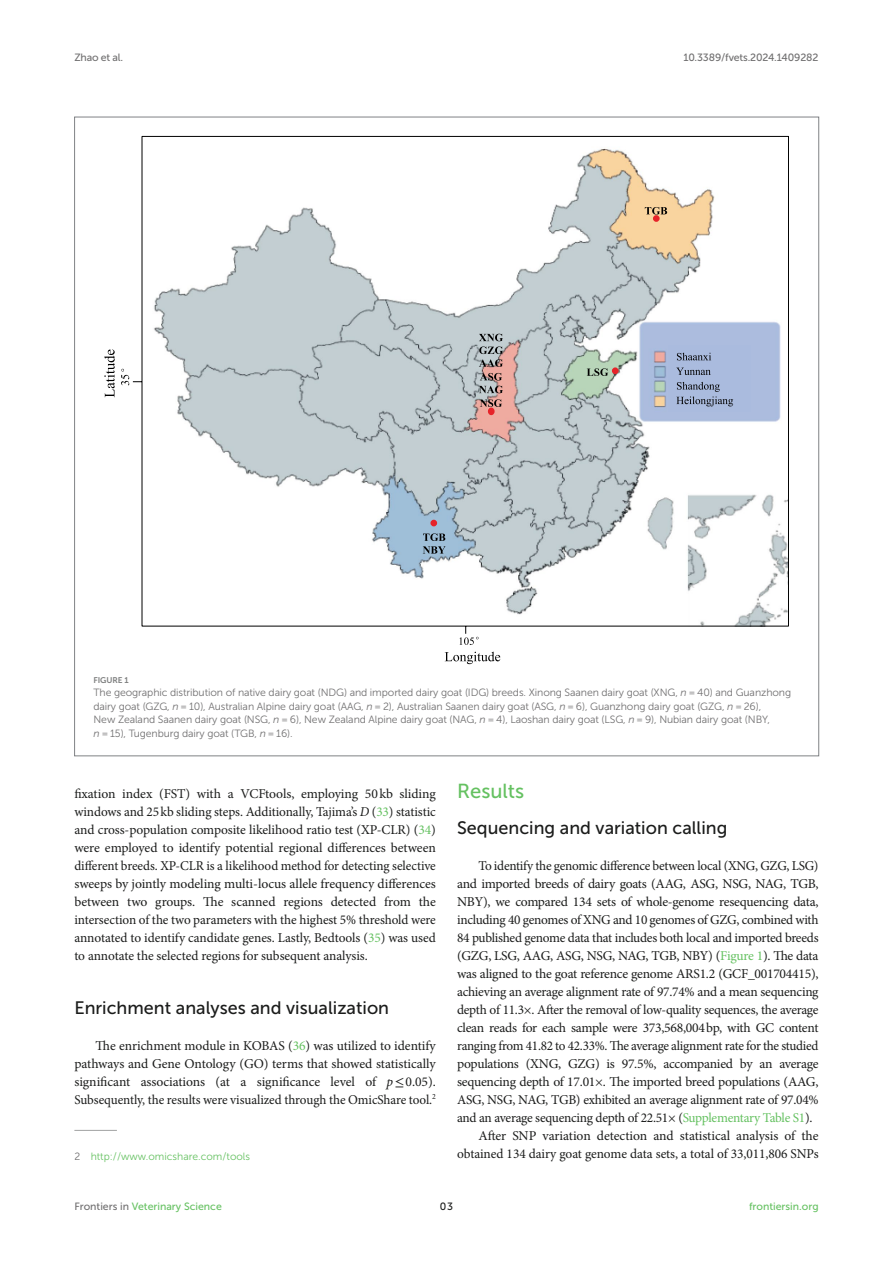
<style>
.page{position:relative;width:893px;height:1263px;background:#fff}
.page>*{position:absolute;margin:0;border:0;box-sizing:border-box;transform-origin:0 0}
.TEXT_FLUSH{font:20.25px "Museo Sans 500";color:#65c161}
.HEAD_2{font:18px "Museo Sans 500";color:#1b1c1b}
.TEXT_FLUSH-2{font:18px "Museo Sans 500";color:#1b1c1b}
.TEXT_FLUSH-3{font:13.5px/18px "Minion Pro";letter-spacing:-.015em;color:#1b1c1b;text-align:justify}
.TEXT{font:13.5px/18px "Minion Pro";letter-spacing:-.005em;color:#1b1c1b;text-align:right}
.FIG_LEG{font:10.5px/13.5px "Museo Sans 300";letter-spacing:-.01em;color:#706f70}
.t1{font:10.5px "Museo Sans 500";color:#65c161}
.t2{font:10.5px "Museo Sans 500";letter-spacing:-.015em;color:#706f70}
.FOOTNOTE{font:10.5px "Museo Sans 300";color:#65c161}
.t3{font:10.5px "Museo Sans 500";color:#1b1c1b}
.FIG_HD{font:8.25px "Museo Sans 700";letter-spacing:-.01em;color:#7e7f7f}
.s1{font-style:italic}
.s2{color:#65c161}
.s3{font-family:"STIX General"}
.s4{color:#706f70}
</style>
<div class="page">
<hr style="left:74px;top:1130px;width:43px;height:1px;background:#a2a3a3">
<svg style="left:132px;top:136px;width:657px;height:498px"></svg>
<svg style="left:459px;top:637px;width:20px;height:8px"></svg>
<svg style="left:445px;top:652px;width:55px;height:12px"></svg>
<svg style="left:104px;top:349px;width:11px;height:48px"></svg>
<svg style="left:121px;top:369px;width:8px;height:16px"></svg>
<div style="left:488px;top:408px;width:7px;height:7px;border:2px solid #e62329;border-radius:50%"></div>
<svg style="left:479px;top:334px;width:24px;height:33px"></svg>
<svg style="left:480px;top:373px;width:22px;height:7px"></svg>
<svg style="left:479px;top:386px;width:24px;height:7px"></svg>
<svg style="left:480px;top:399px;width:22px;height:15px"></svg>
<div style="left:653px;top:215px;width:7px;height:7px;border:2px solid #e62329;border-radius:50%"></div>
<svg style="left:645px;top:207px;width:22px;height:14px"></svg>
<div style="left:612px;top:367px;width:7px;height:7px;border:2px solid #e62329;border-radius:50%"></div>
<svg style="left:587px;top:368px;width:30px;height:8px"></svg>
<div style="left:668px;top:346px;width:83px;height:66px;background:#aabbde"></div>
<svg style="left:677px;top:353px;width:34px;height:7px"></svg>
<svg style="left:677px;top:368px;width:34px;height:7px"></svg>
<svg style="left:676px;top:382px;width:57px;height:24px"></svg>
<div style="left:430px;top:520px;width:7px;height:6px;border:2px solid #e62329;border-radius:50%"></div>
<svg style="left:423px;top:533px;width:23px;height:21px"></svg>
<p class="t2" style="left:74px;top:51px;width:50px">Zhao et al.</p>
<p class="t2" style="left:683px;top:51px;width:137px">10.3389/fvets.2024.1409282</p>
<p class="FIG_HD" style="left:94px;top:675px;width:37px">FIGURE 1</p>
<p class="FIG_LEG" style="left:94px;top:686px;width:699px">The geographic distribution of native dairy goat (NDG) and imported dairy goat (IDG) breeds. Xinong Saanen dairy goat (XNG, <span class="s1">n</span> = 40) and Guanzhong dairy goat (GZG, <span class="s1">n</span> = 10), Australian Alpine dairy goat (AAG, <span class="s1">n</span> = 2), Australian Saanen dairy goat (ASG, <span class="s1">n</span> = 6), Guanzhong dairy goat (GZG, <span class="s1">n</span> = 26),<br>New Zealand Saanen dairy goat (NSG, <span class="s1">n</span> = 6), New Zealand Alpine dairy goat (NAG, <span class="s1">n</span> = 4), Laoshan dairy goat (LSG, <span class="s1">n</span> = 9), Nubian dairy goat (NBY,<br><span class="s1">n</span> = 15), Tugenburg dairy goat (TGB, <span class="s1">n</span> = 16).</p>
<p class="TEXT_FLUSH-3" style="left:74px;top:785px;width:363px">fixation index (FST) with a VCFtools, employing 50kb sliding windows and 25kb sliding steps. Additionally, Tajima’s <span class="s1">D</span> (<span class="s2">33</span>) statistic and cross-population composite likelihood ratio test (XP-CLR) (<span class="s2">34</span>) were employed to identify potential regional differences between different breeds. XP-CLR is a likelihood method for detecting selective sweeps by jointly modeling multi-locus allele frequency differences between two groups. The scanned regions detected from the intersection of the two parameters with the highest 5% threshold were annotated to identify candidate genes. Lastly, Bedtools (<span class="s2">35</span>) was used to annotate the selected regions for subsequent analysis.</p>
<p class="HEAD_2" style="left:74px;top:998px;width:316px">Enrichment analyses and visualization</p>
<p class="TEXT_FLUSH-3" style="left:74px;top:1037px;width:363px;text-indent:21px">The enrichment module in KOBAS (<span class="s2">36</span>) was utilized to identify pathways and Gene Ontology (GO) terms that showed statistically significant associations (at a significance level of <span class="s1">p</span><span class="s3">≤</span>0.05).<br>Subsequently, the results were visualized through the OmicShare tool.<sup>2</sup></p>
<p class="FOOTNOTE" style="left:74px;top:1151px;width:177px"><span class="s4">2</span> http://www.omicshare.com/tools</p>
<p class="TEXT_FLUSH" style="left:457px;top:780px;width:69px">Results</p>
<p class="TEXT_FLUSH-2" style="left:457px;top:818px;width:272px">Sequencing and variation calling</p>
<p class="TEXT_FLUSH-3" style="left:457px;top:857px;width:363px;text-indent:21px">To identify the genomic difference between local (XNG, GZG, LSG) and imported breeds of dairy goats (AAG, ASG, NSG, NAG, TGB, NBY), we compared 134 sets of whole-genome resequencing data, including 40 genomes of XNG and 10 genomes of GZG, combined with 84 published genome data that includes both local and imported breeds (GZG, LSG, AAG, ASG, NSG, NAG, TGB, NBY) (<span class="s2">Figure 1</span>). The data</p>
<p class="TEXT_FLUSH-3" style="left:457px;top:965px;width:363px">was aligned to the goat reference genome ARS1.2 (GCF_001704415), achieving an average alignment rate of 97.74% and a mean sequencing depth of 11.3×. After the removal of low-quality sequences, the average clean reads for each sample were 373,568,004bp, with GC content ranging from 41.82 to 42.33%. The average alignment rate for the studied populations (XNG, GZG) is 97.5%, accompanied by an average sequencing depth of 17.01×. The imported breed populations (AAG, ASG, NSG, NAG, TGB) exhibited an average alignment rate of 97.04% and an average sequencing depth of 22.51× (<span class="s2">Supplementary Table S1</span>).</p>
<p class="TEXT" style="left:457px;top:1127px;width:363px">After SNP variation detection and statistical analysis of the obtained 134 dairy goat genome data sets, a total of 33,011,806 SNPs</p>
<p class="t1" style="left:74px;top:1200px;width:149px"><span class="s4">Frontiers in</span> Veterinary Science</p>
<p class="t3" style="left:440px;top:1200px;width:15px">03</p>
<p class="t1" style="left:749px;top:1200px;width:71px">frontiersin.org</p>
</div>
